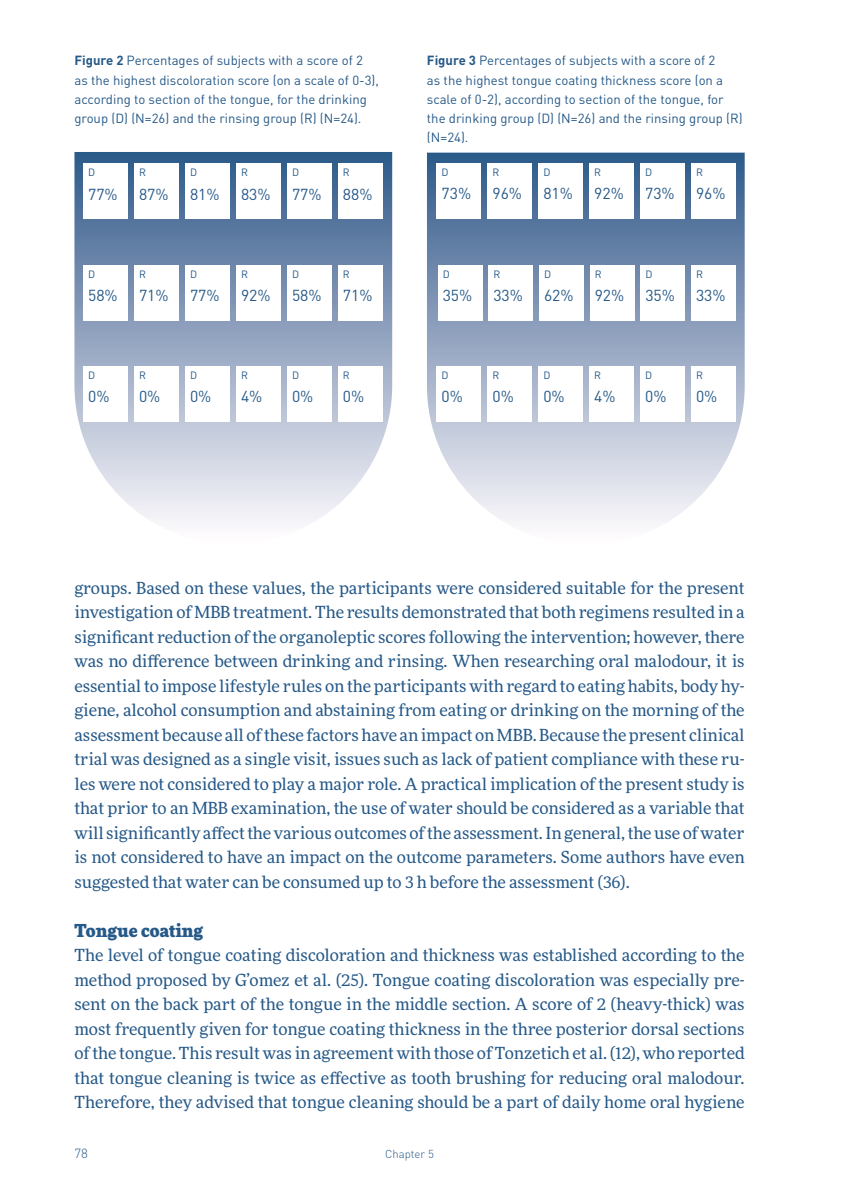
<style>
.page{position:relative;width:844px;height:1191px;background:#fff}
.page>*{position:absolute;margin:0;border:0;box-sizing:border-box;transform-origin:0 0}
.t1{font:900 17.5px "More Pro";color:#265988}
.t2{font:16.62px/24.5px "More Pro";color:#265988;text-align:justify}
.t3{font:15.75px "DIN";color:#265988}
.t4{font:13.12px/19.2px "DIN";color:#265988}
.t5{font:300 13.12px "DIN";color:#265988}
.t6{font:300 11.38px "DIN";color:#265988}
.t7{font:10.5px "DIN";color:#265988}
.s1{font-weight:700}
</style>
<div class="page">
<svg style="left:74px;top:152px;width:318px;height:370px;background:#a4b3ca"></svg>
<svg style="left:427px;top:153px;width:317px;height:369px;background:#a4b3ca"></svg>
<div style="left:83px;top:163px;width:45px;height:56px;background:#fff"></div>
<div style="left:436px;top:163px;width:45px;height:56px;background:#fff"></div>
<div style="left:83px;top:265px;width:45px;height:55px;background:#fff"></div>
<div style="left:437px;top:265px;width:45px;height:55px;background:#fff"></div>
<div style="left:83px;top:366px;width:45px;height:56px;background:#fff"></div>
<div style="left:436px;top:366px;width:45px;height:56px;background:#fff"></div>
<div style="left:185px;top:163px;width:45px;height:56px;background:#fff"></div>
<div style="left:538px;top:163px;width:45px;height:56px;background:#fff"></div>
<div style="left:185px;top:265px;width:45px;height:55px;background:#fff"></div>
<div style="left:539px;top:265px;width:44px;height:55px;background:#fff"></div>
<div style="left:185px;top:366px;width:45px;height:56px;background:#fff"></div>
<div style="left:538px;top:366px;width:45px;height:56px;background:#fff"></div>
<div style="left:287px;top:163px;width:44px;height:56px;background:#fff"></div>
<div style="left:640px;top:163px;width:44px;height:56px;background:#fff"></div>
<div style="left:287px;top:265px;width:44px;height:55px;background:#fff"></div>
<div style="left:640px;top:265px;width:45px;height:55px;background:#fff"></div>
<div style="left:287px;top:366px;width:44px;height:56px;background:#fff"></div>
<div style="left:640px;top:366px;width:44px;height:56px;background:#fff"></div>
<div style="left:134px;top:163px;width:45px;height:56px;background:#fff"></div>
<div style="left:487px;top:163px;width:45px;height:56px;background:#fff"></div>
<div style="left:134px;top:265px;width:45px;height:55px;background:#fff"></div>
<div style="left:488px;top:265px;width:45px;height:55px;background:#fff"></div>
<div style="left:134px;top:366px;width:45px;height:56px;background:#fff"></div>
<div style="left:487px;top:366px;width:45px;height:56px;background:#fff"></div>
<div style="left:236px;top:163px;width:45px;height:56px;background:#fff"></div>
<div style="left:589px;top:163px;width:44px;height:56px;background:#fff"></div>
<div style="left:236px;top:265px;width:45px;height:55px;background:#fff"></div>
<div style="left:589px;top:265px;width:45px;height:55px;background:#fff"></div>
<div style="left:236px;top:366px;width:45px;height:56px;background:#fff"></div>
<div style="left:589px;top:366px;width:44px;height:56px;background:#fff"></div>
<div style="left:338px;top:163px;width:44px;height:56px;background:#fff"></div>
<div style="left:691px;top:163px;width:44px;height:56px;background:#fff"></div>
<div style="left:338px;top:265px;width:44px;height:55px;background:#fff"></div>
<div style="left:691px;top:265px;width:44px;height:55px;background:#fff"></div>
<div style="left:338px;top:366px;width:44px;height:56px;background:#fff"></div>
<div style="left:691px;top:366px;width:44px;height:56px;background:#fff"></div>
<p class="t4" style="left:74px;top:51px;width:306px"><span class="s1">Figure 2</span> Percentages of subjects with a score of 2 as the highest discoloration score (on a scale of 0-3), according to section of the tongue, for the drinking group (D) (N=26) and the rinsing group (R) (N=24).</p>
<p class="t4" style="left:427px;top:51px;width:317px"><span class="s1">Figure 3</span> Percentages of subjects with a score of 2<br>as the highest tongue coating thickness score (on a scale of 0-2), according to section of the tongue, for the drinking group (D) (N=26) and the rinsing group (R) (N=24).</p>
<p class="t7" style="left:88px;top:167px;width:9px">D</p>
<p class="t3" style="left:88px;top:185px;width:31px">77%</p>
<p class="t7" style="left:139px;top:167px;width:8px">R</p>
<p class="t3" style="left:139px;top:185px;width:31px">87%</p>
<p class="t7" style="left:190px;top:167px;width:9px">D</p>
<p class="t3" style="left:190px;top:185px;width:31px">81%</p>
<p class="t7" style="left:241px;top:167px;width:8px">R</p>
<p class="t3" style="left:241px;top:185px;width:31px">83%</p>
<p class="t7" style="left:292px;top:167px;width:9px">D</p>
<p class="t3" style="left:292px;top:185px;width:31px">77%</p>
<p class="t7" style="left:343px;top:167px;width:8px">R</p>
<p class="t3" style="left:343px;top:185px;width:31px">88%</p>
<p class="t7" style="left:441px;top:166px;width:9px">D</p>
<p class="t3" style="left:441px;top:184px;width:31px">73%</p>
<p class="t7" style="left:492px;top:166px;width:8px">R</p>
<p class="t3" style="left:492px;top:184px;width:31px">96%</p>
<p class="t7" style="left:543px;top:166px;width:9px">D</p>
<p class="t3" style="left:543px;top:184px;width:31px">81%</p>
<p class="t7" style="left:594px;top:166px;width:8px">R</p>
<p class="t3" style="left:594px;top:184px;width:31px">92%</p>
<p class="t7" style="left:645px;top:166px;width:9px">D</p>
<p class="t3" style="left:645px;top:184px;width:31px">73%</p>
<p class="t7" style="left:695px;top:166px;width:8px">R</p>
<p class="t3" style="left:695px;top:184px;width:31px">96%</p>
<p class="t7" style="left:88px;top:268px;width:9px">D</p>
<p class="t3" style="left:88px;top:286px;width:31px">58%</p>
<p class="t7" style="left:139px;top:268px;width:8px">R</p>
<p class="t3" style="left:139px;top:286px;width:31px">71%</p>
<p class="t7" style="left:190px;top:268px;width:9px">D</p>
<p class="t3" style="left:190px;top:286px;width:31px">77%</p>
<p class="t7" style="left:241px;top:268px;width:8px">R</p>
<p class="t3" style="left:241px;top:286px;width:31px">92%</p>
<p class="t7" style="left:292px;top:268px;width:9px">D</p>
<p class="t3" style="left:292px;top:286px;width:31px">58%</p>
<p class="t7" style="left:343px;top:268px;width:8px">R</p>
<p class="t3" style="left:343px;top:286px;width:31px">71%</p>
<p class="t7" style="left:442px;top:268px;width:9px">D</p>
<p class="t3" style="left:442px;top:286px;width:31px">35%</p>
<p class="t7" style="left:493px;top:268px;width:8px">R</p>
<p class="t3" style="left:493px;top:286px;width:31px">33%</p>
<p class="t7" style="left:544px;top:268px;width:9px">D</p>
<p class="t3" style="left:544px;top:286px;width:31px">62%</p>
<p class="t7" style="left:594px;top:268px;width:8px">R</p>
<p class="t3" style="left:594px;top:286px;width:31px">92%</p>
<p class="t7" style="left:645px;top:268px;width:9px">D</p>
<p class="t3" style="left:645px;top:286px;width:31px">35%</p>
<p class="t7" style="left:695px;top:268px;width:8px">R</p>
<p class="t3" style="left:695px;top:286px;width:31px">33%</p>
<p class="t7" style="left:88px;top:369px;width:9px">D</p>
<p class="t3" style="left:88px;top:388px;width:23px">0%</p>
<p class="t7" style="left:139px;top:369px;width:8px">R</p>
<p class="t3" style="left:139px;top:388px;width:23px">0%</p>
<p class="t7" style="left:190px;top:369px;width:9px">D</p>
<p class="t3" style="left:190px;top:388px;width:23px">0%</p>
<p class="t7" style="left:241px;top:369px;width:8px">R</p>
<p class="t3" style="left:241px;top:388px;width:23px">4%</p>
<p class="t7" style="left:292px;top:369px;width:9px">D</p>
<p class="t3" style="left:292px;top:388px;width:23px">0%</p>
<p class="t7" style="left:343px;top:369px;width:8px">R</p>
<p class="t3" style="left:343px;top:388px;width:23px">0%</p>
<p class="t7" style="left:441px;top:369px;width:9px">D</p>
<p class="t3" style="left:441px;top:388px;width:23px">0%</p>
<p class="t7" style="left:492px;top:369px;width:8px">R</p>
<p class="t3" style="left:492px;top:388px;width:23px">0%</p>
<p class="t7" style="left:543px;top:369px;width:9px">D</p>
<p class="t3" style="left:543px;top:388px;width:23px">0%</p>
<p class="t7" style="left:594px;top:369px;width:8px">R</p>
<p class="t3" style="left:594px;top:388px;width:23px">4%</p>
<p class="t7" style="left:645px;top:369px;width:9px">D</p>
<p class="t3" style="left:645px;top:388px;width:23px">0%</p>
<p class="t7" style="left:695px;top:369px;width:8px">R</p>
<p class="t3" style="left:695px;top:388px;width:23px">0%</p>
<p class="t2" style="left:74px;top:575px;width:671px">groups. Based on these values, the participants were considered suitable for the present investigation of MBB treatment. The results demonstrated that both regimens resulted in a significant reduction of the organoleptic scores following the intervention; however, there was no difference between drinking and rinsing. When researching oral malodour, it is essential to impose lifestyle rules on the participants with regard to eating habits, body hy&shy;giene, alcohol consumption and abstaining from eating or drinking on the morning of the assessment because all of these factors have an impact on MBB. Because the present clinical trial was designed as a single visit, issues such as lack of patient compliance with these ru&shy;les were not considered to play a major role. A practical implication of the present study is that prior to an MBB examination, the use of water should be considered as a variable that will significantly affect the various outcomes of the assessment. In general, the use of water is not considered to have an impact on the outcome parameters. Some authors have even suggested that water can be consumed up to 3 h before the assessment (36).</p>
<p class="t1" style="left:74px;top:916px;width:130px">Tongue coating</p>
<p class="t2" style="left:74px;top:942px;width:671px">The level of tongue coating discoloration and thickness was established according to the method proposed by G’omez et al. (25). Tongue coating discoloration was especially pre&shy;sent on the back part of the tongue in the middle section. A score of 2 (heavy-thick) was most frequently given for tongue coating thickness in the three posterior dorsal sections of the tongue. This result was in agreement with those of Tonzetich et al. (12), who reported that tongue cleaning is twice as effective as tooth brushing for reducing oral malodour.<br>Therefore, they advised that tongue cleaning should be a part of daily home oral hygiene</p>
<p class="t5" style="left:74px;top:1144px;width:15px">78</p>
<p class="t6" style="left:385px;top:1146px;width:50px">Chapter 5</p>
</div>
